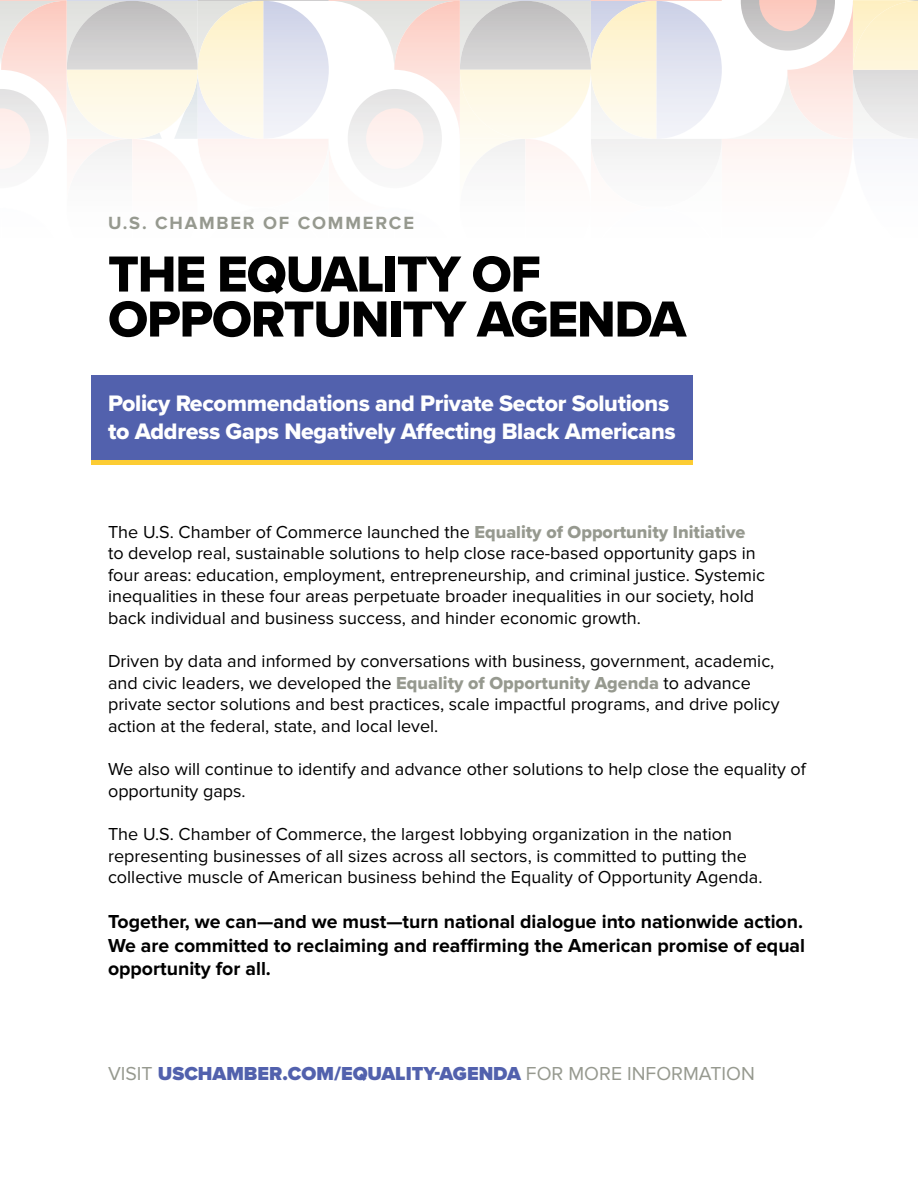
<style>
.page{position:relative;width:918px;height:1188px;background:#fff}
.page>*{position:absolute;margin:0;border:0;box-sizing:border-box;transform-origin:0 0}
.t1{font:52.5px/45px "Proxima Nova Extrabld";letter-spacing:-.025em;color:#000}
.t2{font:23.25px/27.9px "Proxima Nova Extrabld";letter-spacing:-.015em;color:#fff}
.t3{font:700 19.5px/23.4px "Proxima Nova";color:#000;text-align:justify}
.t4{font:900 19.5px "Proxima Nova";color:#5261ad}
.t5{font:700 18.3px "Proxima Nova";letter-spacing:.1em;color:#96998f}
.t6{font:18px/21.6px "Proxima Nova";color:#000}
.s1{font-family:"Proxima Nova Extrabld";color:#96998f}
.s2{font-weight:400;color:#96998f}
</style>
<div class="page">
<svg style="left:0;top:0;width:918px;height:159px"></svg>
<div style="left:329px;top:70px;width:131px;height:138px;background:#fff;border-radius:50%"></div>
<div style="left:348px;top:89px;width:94px;height:99px;background:#f0f0f0;border-radius:50%"></div>
<div style="left:366px;top:108px;width:58px;height:61px;background:#fef2f0;border-radius:50%"></div>
<div style="left:92px;top:380px;width:601px;height:84px;background:linear-gradient(to right,#fccc33,#fccc33)"></div>
<div style="left:92px;top:375px;width:601px;height:84px;background:#5261ad"></div>
<p class="t5" style="left:108px;top:212px;width:307px">U.S. CHAMBER OF COMMERCE</p>
<h1 class="t1" style="left:108px;top:251px;width:580px">THE EQUALITY OF<br>OPPORTUNITY AGENDA</h1>
<p class="t2" style="left:108px;top:389px;width:569px">Policy Recommendations and Private Sector Solutions to Address Gaps Negatively Affecting Black Americans</p>
<p class="t6" style="left:108px;top:521px;width:658px">The U.S. Chamber of Commerce launched the <span class="s1">Equality of Opportunity Initiative </span>to develop real, sustainable solutions to help close race-based opportunity gaps in four areas: education, employment, entrepreneurship, and criminal justice. Systemic inequalities in these four areas perpetuate broader inequalities in our society, hold back individual and business success, and hinder economic growth.</p>
<p class="t6" style="left:108px;top:651px;width:673px">Driven by data and informed by conversations with business, government, academic, and civic leaders, we developed the <span class="s1">Equality of Opportunity Agenda</span> to advance private sector solutions and best practices, scale impactful programs, and drive policy action at the federal, state, and local level.</p>
<p class="t6" style="left:108px;top:759px;width:699px">We also will continue to identify and advance other solutions to help close the equality of opportunity gaps.</p>
<p class="t6" style="left:108px;top:823px;width:656px">The U.S. Chamber of Commerce, the largest lobbying organization in the nation representing businesses of all sizes across all sectors, is committed to putting the collective muscle of American business behind the Equality of Opportunity Agenda.</p>
<p class="t3" style="left:108px;top:910px;width:699px">Together, we can—and we must—turn national dialogue into nationwide action.<br>We are committed to reclaiming and reaffirming the American promise of equal opportunity for all.</p>
<p class="t4" style="left:108px;top:1059px;width:648px"><span class="s2">VISIT</span> USCHAMBER.COM/EQUALITY-AGENDA <span class="s2">FOR MORE INFORMATION</span></p>
</div>
